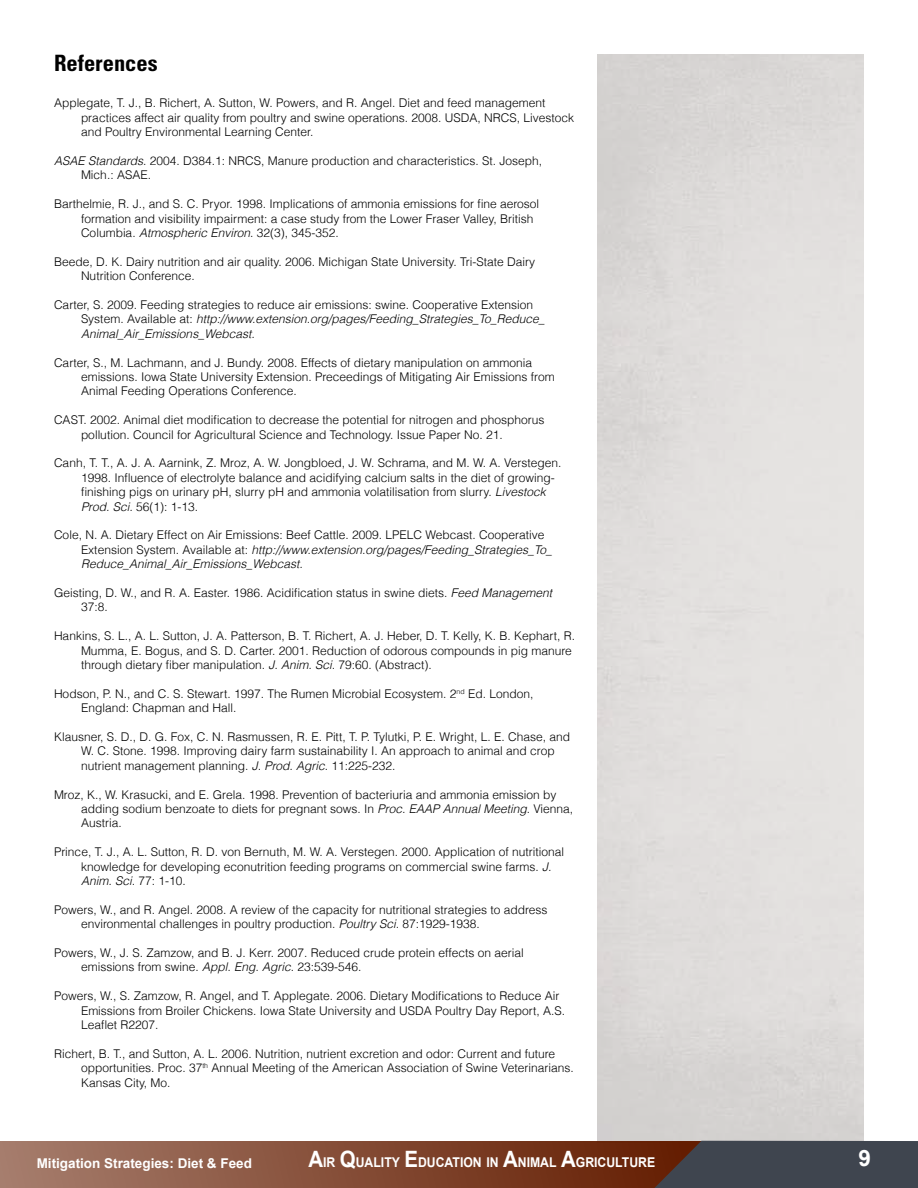
<style>
.page{position:relative;width:918px;height:1188px;background:#fff}
.page>*{position:absolute;margin:0;border:0;box-sizing:border-box;transform-origin:0 0}
.t1{font:700 condensed 22.5px "Univers";color:#000}
.t2{font:700 22.5px "Arial";color:#fff}
.t3{font:700 13.5px "Arial";color:#fff;scale:.91 1}
.t4{font:700 13.5px "Arial";color:#fff}
.t5{font:300 12px/14.4px "Helvetica";color:#000}
.s1{font-style:italic}
.s2{font-size:22.5px}
</style>
<div class="page">
<div style="left:0;top:1141px;width:708px;height:47px;background:linear-gradient(to right,#a67e6e,#621b00)"></div>
<svg style="left:654px;top:1141px;width:264px;height:47px;background:#424147"></svg>
<h1 class="t1" style="left:54px;top:50px;width:105px">References</h1>
<p class="t5" style="left:81px;top:96px;width:495px;text-indent:-27px">Applegate, T. J., B. Richert, A. Sutton, W. Powers, and R. Angel. Diet and feed management practices affect air quality from poultry and swine operations. 2008. USDA, NRCS, Livestock and Poultry Environmental Learning Center.</p>
<p class="t5" style="left:81px;top:153px;width:463px;text-indent:-27px"><span class="s1">ASAE Standards</span>. 2004. D384.1: NRCS, Manure production and characteristics. St. Joseph,<br>Mich.: ASAE.</p>
<p class="t5" style="left:81px;top:197px;width:460px;text-indent:-27px">Barthelmie, R. J., and S. C. Pryor. 1998. Implications of ammonia emissions for fine aerosol formation and visibility impairment: a case study from the Lower Fraser Valley, British<br>Columbia. <span class="s1">Atmospheric Environ</span>. 32(3), 345-352.</p>
<p class="t5" style="left:81px;top:254px;width:456px;text-indent:-27px">Beede, D. K. Dairy nutrition and air quality. 2006. Michigan State University. Tri-State Dairy<br>Nutrition Conference.</p>
<p class="t5" style="left:81px;top:297px;width:465px;text-indent:-27px">Carter, S. 2009. Feeding strategies to reduce air emissions: swine. Cooperative Extension<br>System. Available at: <span class="s1">http://www.extension.org/pages/Feeding_Strategies_To_Reduce_<br>Animal_Air_Emissions_Webcast.</span></p>
<p class="t5" style="left:81px;top:355px;width:475px;text-indent:-27px">Carter, S., M. Lachmann, and J. Bundy. 2008. Effects of dietary manipulation on ammonia emissions. Iowa State University Extension. Preceedings of Mitigating Air Emissions from<br>Animal Feeding Operations Conference.</p>
<p class="t5" style="left:81px;top:413px;width:465px;text-indent:-27px">CAST. 2002. Animal diet modification to decrease the potential for nitrogen and phosphorus pollution. Council for Agricultural Science and Technology. Issue Paper No. 21.</p>
<p class="t5" style="left:81px;top:456px;width:482px;text-indent:-27px">Canh, T. T., A. J. A. Aarnink, Z. Mroz, A. W. Jongbloed, J. W. Schrama, and M. W. A. Verstegen.<br>1998. Influence of electrolyte balance and acidifying calcium salts in the diet of growing&shy;finishing pigs on urinary pH, slurry pH and ammonia volatilisation from slurry. <span class="s1">Livestock Prod. Sci.</span> 56(1): 1-13.</p>
<p class="t5" style="left:81px;top:528px;width:473px;text-indent:-27px">Cole, N. A. Dietary Effect on Air Emissions: Beef Cattle. 2009. LPELC Webcast. Cooperative<br>Extension System. Available at: <span class="s1">http://www.extension.org/pages/Feeding_Strategies_To_<br>Reduce_Animal_Air_Emissions_Webcast.</span></p>
<p class="t5" style="left:81px;top:585px;width:473px;text-indent:-27px">Geisting, D. W., and R. A. Easter. 1986. Acidification status in swine diets. <span class="s1">Feed Management<br></span>37:8.</p>
<p class="t5" style="left:81px;top:629px;width:496px;text-indent:-27px">Hankins, S. L., A. L. Sutton, J. A. Patterson, B. T. Richert, A. J. Heber, D. T. Kelly, K. B. Kephart, R.<br>Mumma, E. Bogus, and S. D. Carter. 2001. Reduction of odorous compounds in pig manure through dietary fiber manipulation. <span class="s1">J. Anim. Sci.</span> 79:60. (Abstract).</p>
<p class="t5" style="left:81px;top:686px;width:454px;text-indent:-27px">Hodson, P. N., and C. S. Stewart. 1997. The Rumen Microbial Ecosystem. 2<sup>nd</sup> Ed. London,<br>England: Chapman and Hall.</p>
<p class="t5" style="left:81px;top:729px;width:491px;text-indent:-27px">Klausner, S. D., D. G. Fox, C. N. Rasmussen, R. E. Pitt, T. P. Tylutki, P. E. Wright, L. E. Chase, and<br>W. C. Stone. 1998. Improving dairy farm sustainability I. An approach to animal and crop nutrient management planning. <span class="s1">J. Prod. Agric</span>. 11:225-232.</p>
<p class="t5" style="left:81px;top:787px;width:494px;text-indent:-27px">Mroz, K., W. Krasucki, and E. Grela. 1998. Prevention of bacteriuria and ammonia emission by adding sodium benzoate to diets for pregnant sows. In <span class="s1">Proc. EAAP Annual Meeting</span>. Vienna,<br>Austria.</p>
<p class="t5" style="left:81px;top:845px;width:485px;text-indent:-27px">Prince, T. J., A. L. Sutton, R. D. von Bernuth, M. W. A. Verstegen. 2000. Application of nutritional knowledge for developing econutrition feeding programs on commercial swine farms. <span class="s1">J.<br>Anim. Sci.</span> 77: 1-10.</p>
<p class="t5" style="left:81px;top:902px;width:468px;text-indent:-27px">Powers, W., and R. Angel. 2008. A review of the capacity for nutritional strategies to address environmental challenges in poultry production. <span class="s1">Poultry Sci.</span> 87:1929-1938.</p>
<p class="t5" style="left:81px;top:945px;width:444px;text-indent:-27px">Powers, W., J. S. Zamzow, and B. J. Kerr. 2007. Reduced crude protein effects on aerial emissions from swine. <span class="s1">Appl. Eng. Agric</span>. 23:539-546.</p>
<p class="t5" style="left:81px;top:989px;width:486px;text-indent:-27px">Powers, W., S. Zamzow, R. Angel, and T. Applegate. 2006. Dietary Modifications to Reduce Air<br>Emissions from Broiler Chickens. Iowa State University and USDA Poultry Day Report, A.S.<br>Leaflet R2207.</p>
<p class="t5" style="left:81px;top:1046px;width:494px;text-indent:-27px">Richert, B. T., and Sutton, A. L. 2006. Nutrition, nutrient excretion and odor: Current and future opportunities. Proc. 37<sup>th</sup> Annual Meeting of the American Association of Swine Veterinarians.<br>Kansas City, Mo.</p>
<p class="t4" style="left:37px;top:1156px;width:217px">Mitigation Strategies: Diet &amp; Feed</p>
<p class="t3" style="left:308px;top:1155px;width:383px"><span class="s2">A</span>IR <span class="s2">Q</span>UALITY <span class="s2">E</span>DUCATION IN <span class="s2">A</span>NIMAL <span class="s2">A</span>GRICULTURE</p>
<h1 class="t2" style="left:859px;top:1145px;width:14px">9</h1>
</div>
